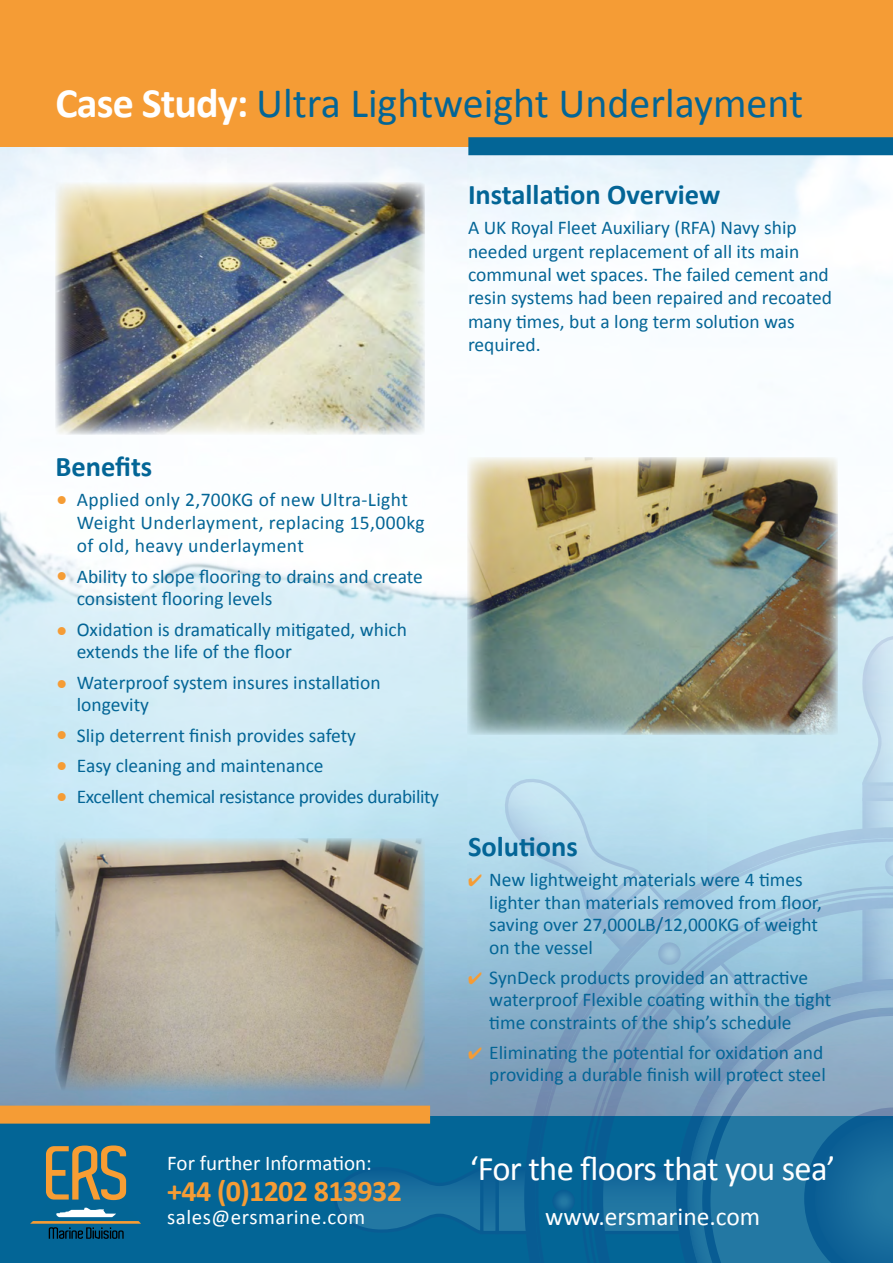
<style>
.page{position:relative;width:893px;height:1263px;background:#fff}
.page>*{position:absolute;margin:0;border:0;box-sizing:border-box;transform-origin:0 0}
.t1{font:42px "Calibri";color:#036596}
.t2{font:34.5px "Calibri";letter-spacing:-.02em;color:#fff}
.t3{font:700 30px "Calibri";letter-spacing:-.02em;color:#f59c35}
.t4{font:700 28.5px "Calibri";color:#036596}
.t5{font:25.5px "Calibri";color:#fff}
.t6{font:21px "Calibri";color:#fff}
.t7{font:21px "Calibri";letter-spacing:.025em;color:#fff}
.t8{font:19.5px/22.5px "Calibri";color:#036596}
.t9{font:19.5px/23px "Calibri";letter-spacing:.02em;color:#036596}
.t10{font:19.5px "Calibri";letter-spacing:-.02em;color:#036596}
.s1{font-weight:700;color:#fff}
.s2{font-size:25.5px;color:#f59c35}
.s3{color:#f59c35}
</style>
<div class="page">
<img style="left:0;top:147px;width:893px;height:969px">
<div style="left:0;top:1116px;width:893px;height:147px;background:#036596"></div>
<svg style="left:337px;top:1174px;width:143px;height:57px"></svg>
<div style="left:497px;top:1168px;width:35px;height:64px;background:linear-gradient(to bottom,#106498,#287ea6)"></div>
<div style="left:495px;top:1167px;width:39px;height:67px;border:3px solid #312783"></div>
<div style="left:482px;top:1168px;width:15px;height:64px;background:#15699b"></div>
<div style="left:480px;top:1167px;width:19px;height:67px;border:3px solid #312783"></div>
<svg style="left:861px;top:634px;width:32px;height:193px;background:#c3deee"></svg>
<svg style="left:501px;top:771px;width:279px;height:299px;background:#b5d9ea"></svg>
<svg style="left:524px;top:827px;width:369px;height:407px"></svg>
<svg style="left:535px;top:838px;width:358px;height:396px"></svg>
<svg style="left:581px;top:886px;width:312px;height:348px"></svg>
<svg style="left:587px;top:892px;width:306px;height:342px"></svg>
<svg style="left:592px;top:897px;width:301px;height:366px;background:#679cbd"></svg>
<svg style="left:804px;top:1107px;width:89px;height:156px"></svg>
<div style="left:0;top:0;width:893px;height:147px;background:#f59c35"></div>
<div style="left:468px;top:137px;width:425px;height:18px;background:#036596"></div>
<div style="left:0;top:1105px;width:430px;height:18px;background:#f59c35"></div>
<svg style="left:30px;top:1145px;width:111px;height:94px"></svg>
<img style="left:55px;top:838px;width:370px;height:253px">
<img style="left:55px;top:183px;width:370px;height:252px">
<img style="left:467px;top:457px;width:370px;height:278px">
<h1 class="t1" style="left:56px;top:76px;width:749px"><span class="s1">Case Study:</span> Ultra Lightweight Underlayment</h1>
<h3 class="t4" style="left:468px;top:177px;width:254px">Installation Overview</h3>
<p class="t8" style="left:468px;top:216px;width:365px;line-height:23.4px">A UK Royal Fleet Auxiliary (RFA) Navy ship needed urgent replacement of all its main communal wet spaces. The failed cement and resin systems had been repaired and recoated many times, but a long term solution was required.</p>
<h3 class="t4" style="left:56px;top:448px;width:98px">Benefits</h3>
<p class="t9" style="left:77px;top:488px;width:349px;text-indent:-21px"><span class="s2">•</span> Applied only 2,700KG of new Ultra-Light<br>Weight Underlayment, replacing 15,000kg of old, heavy underlayment</p>
<p class="t8" style="left:77px;top:565px;width:348px;text-indent:-21px"><span class="s2">•</span> Ability to slope flooring to drains and create consistent flooring levels</p>
<p class="t8" style="left:77px;top:618px;width:332px;text-indent:-21px"><span class="s2">•</span> Oxidation is dramatically mitigated, which extends the life of the floor</p>
<p class="t8" style="left:77px;top:671px;width:305px;text-indent:-21px"><span class="s2">•</span> Waterproof system insures installation longevity</p>
<p class="t8" style="left:56px;top:724px;width:302px"><span class="s2">•</span> Slip deterrent finish provides safety</p>
<p class="t8" style="left:56px;top:755px;width:270px"><span class="s2">•</span> Easy cleaning and maintenance</p>
<p class="t10" style="left:56px;top:784px;width:385px"><span class="s2">•</span> Excellent chemical resistance provides durability</p>
<p class="t6" style="left:167px;top:1149px;width:206px">For further Information:</p>
<h3 class="t3" style="left:167px;top:1172px;width:236px">+44 (0)1202 813932</h3>
<p class="t7" style="left:167px;top:1203px;width:199px">sales@ersmarine.com</p>
<h3 class="t4" style="left:468px;top:828px;width:111px">Solutions</h3>
<p class="t8" style="left:489px;top:868px;width:334px;text-indent:-21px"><span class="s3">✔</span> New lightweight materials were 4 times lighter than materials removed from floor, saving over 27,000LB/12,000KG of weight on the vessel</p>
<p class="t8" style="left:489px;top:966px;width:344px;text-indent:-21px"><span class="s3">✔</span> SynDeck products provided an attractive waterproof Flexible coating within the tight time constraints of the ship’s schedule</p>
<p class="t8" style="left:468px;top:1041px;width:359px;text-align:right"><span class="s3">✔</span> Eliminating the potential for oxidation and providing a durable finish will protect steel</p>
<h2 class="t2" style="left:470px;top:1146px;width:367px">‘For the floors that you sea’</h2>
<h3 class="t5" style="left:545px;top:1200px;width:217px">www.ersmarine.com</h3>
</div>
